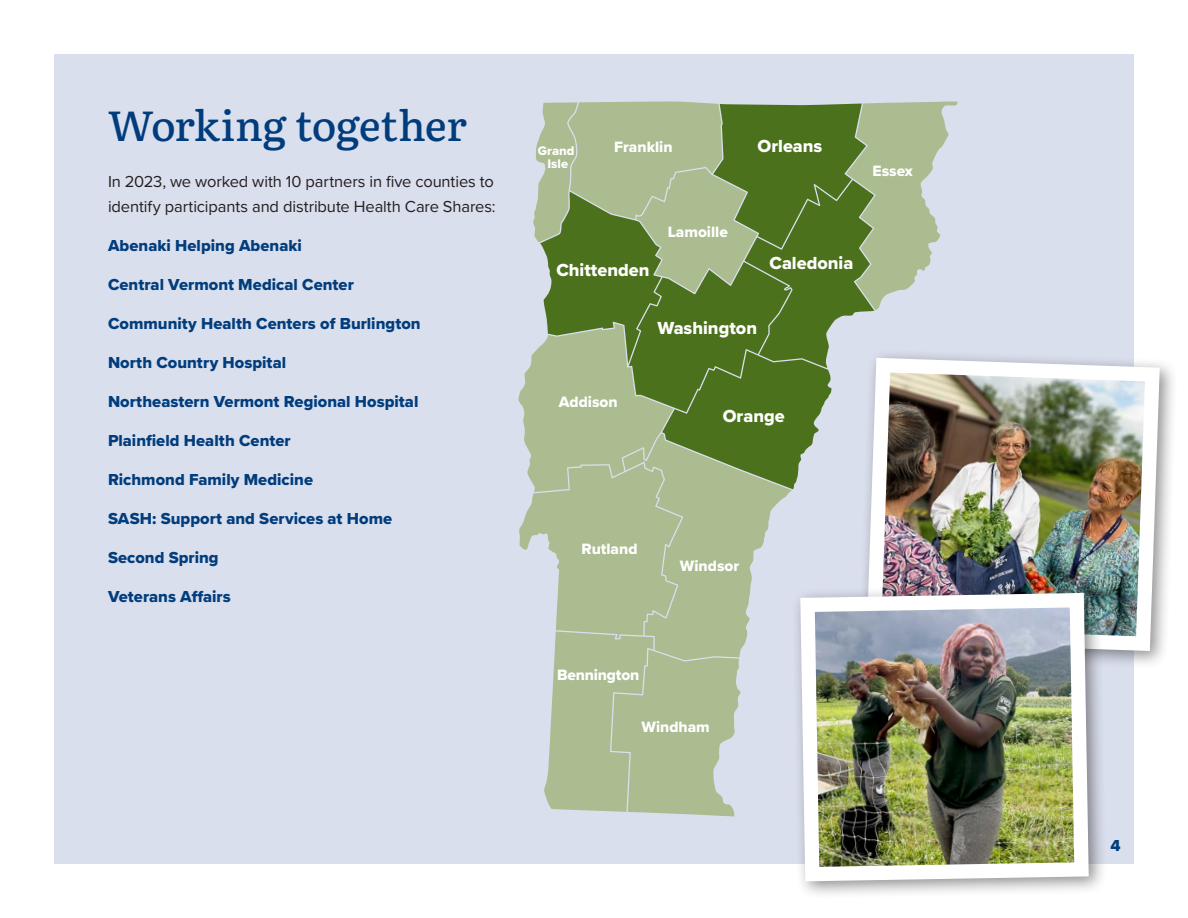
<style>
.page{position:relative;width:1188px;height:918px;background:#fff}
.page>*{position:absolute;margin:0;border:0;box-sizing:border-box;transform-origin:0 0}
.t1{font:500 42px "Literata";letter-spacing:-.01em;color:#013d7d}
.t2{font:18.15px "Proxima Nova Extrabld";color:#fff}
.t3{font:16.5px "Proxima Nova Extrabld";letter-spacing:.005em;color:#013d7d}
.t4{font:16.5px/25.5px "Proxima Nova";letter-spacing:-.005em;color:#231f20}
.t5{font:15.45px "Proxima Nova Extrabld";color:#fff}
.t6{font:12.9px/12.9px "Proxima Nova Extrabld";color:#fff;text-align:center}
</style>
<div class="page">
<div style="left:54px;top:54px;width:513px;height:810px;background:#dadfed"></div>
<div style="left:511px;top:54px;width:623px;height:810px;background:#dadfed"></div>
<svg style="left:518px;top:102px;width:440px;height:715px"></svg>
<div style="left:857px;top:348px;width:321px;height:321px;background:#231f20;opacity:.5"></div>
<img style="left:859px;top:350px;width:308px;height:308px">
<div style="left:791px;top:584px;width:316px;height:316px;background:#231f20;opacity:.5"></div>
<img style="left:793px;top:586px;width:303px;height:303px">
<p class="t1" style="left:108px;top:93px;width:360px">Working together</p>
<p class="t4" style="left:108px;top:168px;width:389px">In 2023, we worked with 10 partners in five counties to identify participants and distribute Health Care Shares:</p>
<p class="t3" style="left:108px;top:233px;width:195px">Abenaki Helping Abenaki</p>
<p class="t3" style="left:108px;top:272px;width:247px">Central Vermont Medical Center</p>
<p class="t3" style="left:108px;top:311px;width:314px">Community Health Centers of Burlington</p>
<p class="t3" style="left:108px;top:350px;width:180px">North Country Hospital</p>
<p class="t3" style="left:108px;top:389px;width:312px">Northeastern Vermont Regional Hospital</p>
<p class="t3" style="left:108px;top:428px;width:184px">Plainfield Health Center</p>
<p class="t3" style="left:108px;top:467px;width:207px">Richmond Family Medicine</p>
<p class="t3" style="left:108px;top:506px;width:286px">SASH: Support and Services at Home</p>
<p class="t3" style="left:108px;top:545px;width:112px">Second Spring</p>
<p class="t3" style="left:108px;top:584px;width:124px">Veterans Affairs</p>
<p class="t6" style="left:538px;top:144px;width:38px">Grand<br>Isle</p>
<p class="t5" style="left:614px;top:136px;width:60px">Franklin</p>
<p class="t5" style="left:668px;top:220px;width:62px">Lamoille</p>
<p class="t2" style="left:556px;top:256px;width:95px">Chittenden</p>
<p class="t2" style="left:758px;top:133px;width:66px">Orleans</p>
<p class="t2" style="left:769px;top:249px;width:85px">Caledonia</p>
<p class="t2" style="left:657px;top:314px;width:101px">Washington</p>
<p class="t5" style="left:873px;top:159px;width:42px">Essex</p>
<p class="t5" style="left:559px;top:390px;width:60px">Addison</p>
<p class="t2" style="left:723px;top:402px;width:63px">Orange</p>
<p class="t5" style="left:581px;top:538px;width:58px">Rutland</p>
<p class="t5" style="left:557px;top:664px;width:84px">Bennington</p>
<p class="t5" style="left:680px;top:554px;width:61px">Windsor</p>
<p class="t5" style="left:641px;top:715px;width:70px">Windham</p>
<p class="t3" style="left:1110px;top:833px;width:12px">4</p>
</div>
